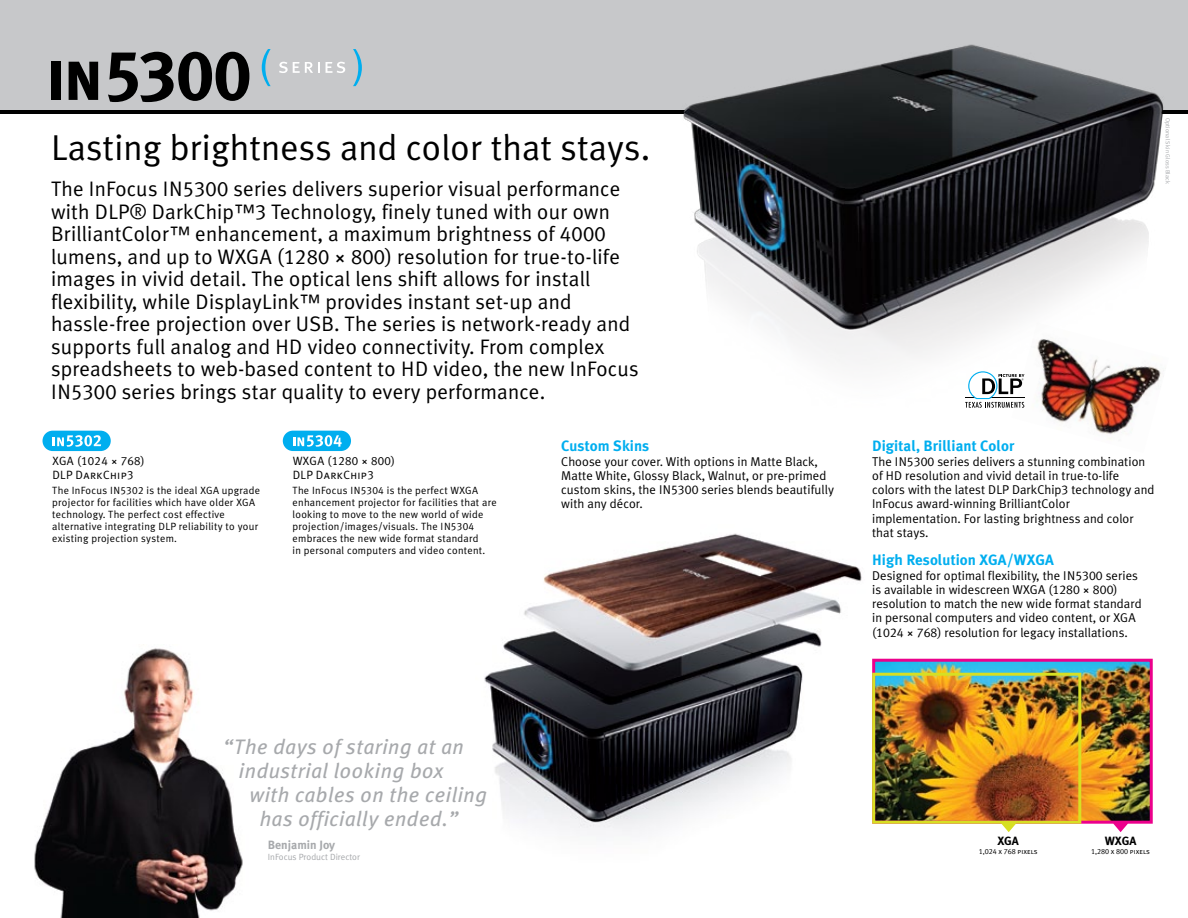
<style>
.page{position:relative;width:1188px;height:918px;background:#fff}
.page>*{position:absolute;margin:0;border:0;box-sizing:border-box;transform-origin:0 0}
.t1{font:36px "Meta Plus Normal";letter-spacing:.005em;color:#000}
.t2{font:21px/22.5px "Meta Plus Normal";letter-spacing:.01em;color:#000}
.t3{font:italic 21px "Meta Plus";letter-spacing:.025em;color:#a7a9ac}
.t4{font:700 15px "Meta Plus";letter-spacing:.005em;color:#00aeef}
.t5{font:12.75px/14.2px "Meta Plus Normal";letter-spacing:.005em;color:#000}
.t6{font:12px/13.5px "Meta Plus Normal Caps";letter-spacing:.025em;color:#000}
.t7{font:700 12px "Meta Plus";color:#a7a9ac}
.t8{font:700 12px "Meta Plus";letter-spacing:-.005em;color:#000}
.t9{font:10.5px/12px "Meta Plus Normal";letter-spacing:.025em;color:#000}
.t10{font:9px "Meta Plus Normal";color:#a7a9ac}
.t11{font:7.5px "Meta Plus Normal Caps";letter-spacing:-.005em;color:#000}
.t12{font:6px "Meta Plus Normal";letter-spacing:.01em;color:#a7a9ac}
.s1{font-family:"Meta Plus Normal Caps"}
.s2{font-family:"Meta Cond Book LF"}
</style>
<div class="page">
<div style="left:0;top:0;width:1188px;height:111px;background:#c7c8ca"></div>
<hr style="left:0;top:111px;width:1188px;height:3px;background:#000">
<img style="left:1042px;top:407px;width:94px;height:32px">
<img style="left:34px;top:648px;width:209px;height:270px">
<img style="left:673px;top:44px;width:503px;height:363px">
<img style="left:876px;top:663px;width:273px;height:157px">
<div style="left:872px;top:659px;width:281px;height:165px;border:3px solid #ec008c"></div>
<div style="left:872px;top:673px;width:209px;height:151px;border:3px solid #d7df23"></div>
<svg style="left:1001px;top:822px;width:15px;height:10px"></svg>
<svg style="left:1113px;top:822px;width:15px;height:10px"></svg>
<img style="left:484px;top:533px;width:378px;height:299px">
<div style="left:43px;top:431px;width:68px;height:20px;background:#00aeef;border-radius:10px"></div>
<svg style="left:53px;top:435px;width:48px;height:12px"></svg>
<div style="left:283px;top:431px;width:68px;height:20px;background:#00aeef;border-radius:10px"></div>
<svg style="left:293px;top:435px;width:49px;height:12px"></svg>
<svg style="left:965px;top:371px;width:60px;height:37px"></svg>
<svg style="left:262px;top:49px;width:9px;height:37px"></svg>
<svg style="left:279px;top:62px;width:41px;height:11px"></svg>
<svg style="left:326px;top:62px;width:19px;height:11px"></svg>
<svg style="left:353px;top:49px;width:9px;height:37px"></svg>
<div style="left:51px;top:62px;width:10px;height:38px;background:#000"></div>
<svg style="left:69px;top:62px;width:29px;height:38px"></svg>
<svg style="left:108px;top:52px;width:141px;height:50px"></svg>
<h1 class="t1" style="left:51px;top:127px;width:601px">Lasting brightness and color that stays.</h1>
<p class="t2" style="left:51px;top:177px;width:589px">The InFocus <span class="s1">IN5300</span> series delivers superior visual performance with DLP® DarkChip™<span class="s1">3</span> Technology, finely tuned with our own BrilliantColor™ enhancement, a maximum brightness of <span class="s1">4000 </span>lumens, and up to WXGA (<span class="s1">1280</span> <span class="s2">×</span> <span class="s1">800</span>) resolution for true-to-life images in vivid detail. The optical lens shift allows for install flexibility, while DisplayLink™ provides instant set-up and hassle-free projection over USB. The series is network-ready and supports full analog and HD video connectivity. From complex spreadsheets to web-based content to HD video, the new InFocus <span class="s1">IN5300</span> series brings star quality to every performance.</p>
<p class="t6" style="left:52px;top:454px;width:94px">XGA (1024 <span class="s2">×</span> 768)<br>DLP DarkChip3</p>
<p class="t9" style="left:52px;top:485px;width:209px">The InFocus <span class="s1">IN5302</span> is the ideal XGA upgrade projector for facilities which have older XGA technology. The perfect cost effective alternative integrating DLP reliability to your existing projection system.</p>
<p class="t6" style="left:293px;top:454px;width:104px">WXGA (1280 <span class="s2">×</span> 800)<br>DLP DarkChip3</p>
<p class="t9" style="left:293px;top:485px;width:206px">The InFocus <span class="s1">IN5304</span> is the perfect WXGA enhancement projector for facilities that are looking to move to the new world of wide projection/images/visuals. The <span class="s1">IN5304 </span>embraces the new wide format standard<br>in personal computers and video content.</p>
<p class="t4" style="left:561px;top:437px;width:90px">Custom Skins</p>
<p class="t5" style="left:561px;top:454px;width:274px">Choose your cover. With options in Matte Black, Matte White, Glossy Black, Walnut, or pre-primed custom skins, the IN<span class="s1">5300</span> series blends beautifully with any décor.</p>
<p class="t12" style="left:1171px;top:118px;width:67px;rotate:90deg">Optional Skin Gloss Black</p>
<p class="t4" style="left:872px;top:438px;width:144px">Digital, Brilliant Color</p>
<p class="t5" style="left:872px;top:454px;width:284px">The IN<span class="s1">5300</span> series delivers a stunning combination of HD resolution and vivid detail in true-to-life colors with the latest DLP DarkChip<span class="s1">3</span> technology and InFocus award-winning BrilliantColor implementation. For lasting brightness and color that stays.</p>
<p class="t4" style="left:872px;top:552px;width:183px">High Resolution XGA/WXGA</p>
<p class="t5" style="left:872px;top:568px;width:271px">Designed for optimal flexibility, the IN<span class="s1">5300</span> series is available in widescreen WXGA (<span class="s1">1280</span> <span class="s2">×</span> <span class="s1">800</span>) resolution to match the new wide format standard in personal computers and video content, or XGA (<span class="s1">1024</span> <span class="s2">×</span> <span class="s1">768</span>) resolution for legacy installations.</p>
<h2 class="t3" style="left:223px;top:735px;width:242px">“The days of staring at an</h2>
<h2 class="t3" style="left:239px;top:759px;width:206px">industrial looking box</h2>
<h2 class="t3" style="left:249px;top:783px;width:239px">with cables on the ceiling</h2>
<h2 class="t3" style="left:260px;top:807px;width:200px">has officially ended.”</h2>
<p class="t7" style="left:268px;top:838px;width:69px">Benjamin Joy</p>
<p class="t10" style="left:268px;top:851px;width:94px">InFocus Product Director</p>
<p class="t8" style="left:997px;top:834px;width:23px">XGA</p>
<p class="t11" style="left:979px;top:847px;width:60px">1,024 x 768 pixels</p>
<p class="t8" style="left:1105px;top:834px;width:33px">WXGA</p>
<p class="t11" style="left:1091px;top:847px;width:60px">1,280 x 800 pixels</p>
</div>
